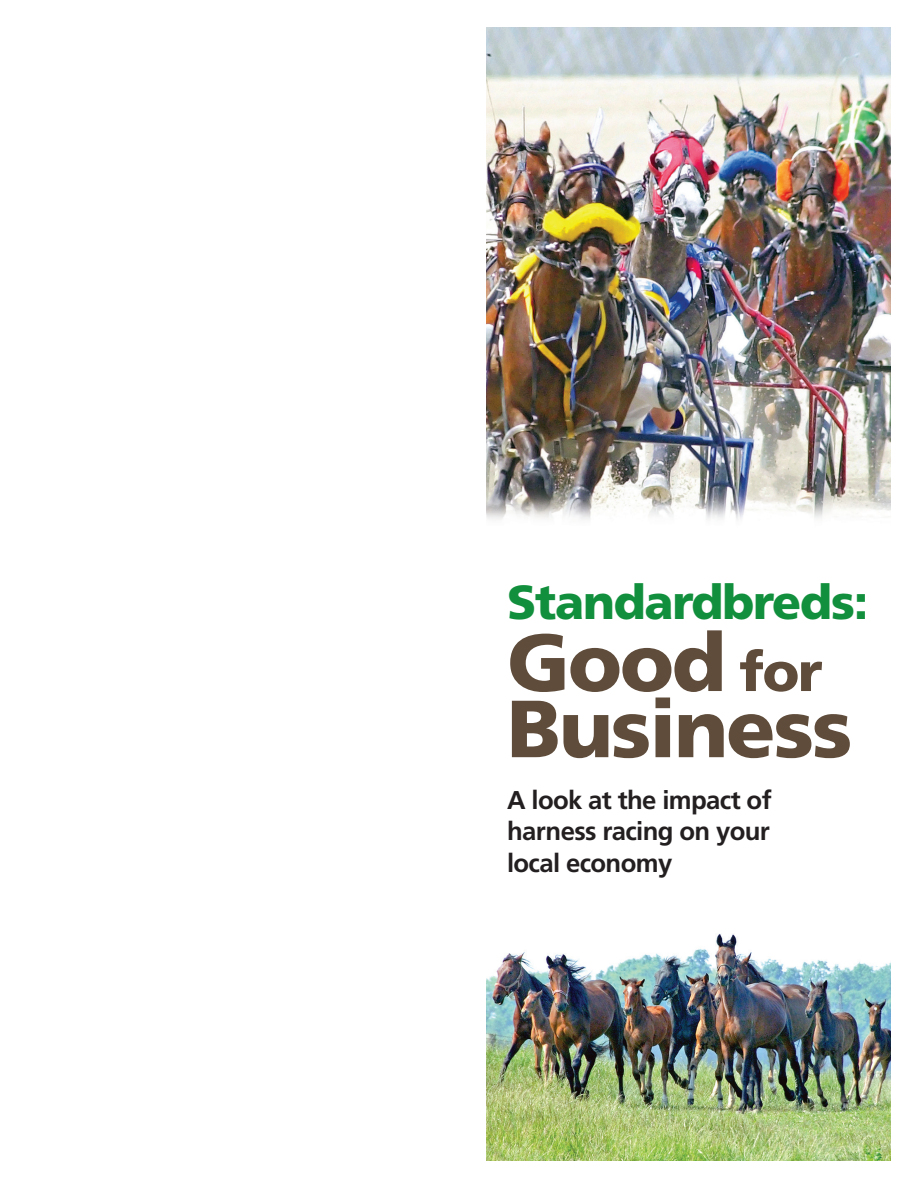
<style>
.page{position:relative;width:918px;height:1188px;background:#fff}
.page>*{position:absolute;margin:0;border:0;box-sizing:border-box;transform-origin:0 0}
.t1{font:900 80.85px/66.2px "Frutiger";letter-spacing:-.025em;color:#5f4c3b}
.t2{font:900 47.85px "Frutiger";letter-spacing:-.025em;color:#118f3c}
.t3{font:700 25.8px/31.2px "Frutiger";letter-spacing:-.025em;color:#231f20;text-align:justify}
.s1{font-size:55.2px}
</style>
<div class="page">
<img style="left:486px;top:933px;width:405px;height:228px">
<img style="left:486px;top:27px;width:405px;height:493px">
<h2 class="t2" style="left:507px;top:574px;width:363px">Standardbreds:</h2>
<h1 class="t1" style="left:507px;top:628px;width:347px">Good <span class="s1">for<br></span>Business</h1>
<p class="t3" style="left:507px;top:784px;width:266px">A look at the impact of harness racing on your local economy</p>
</div>
